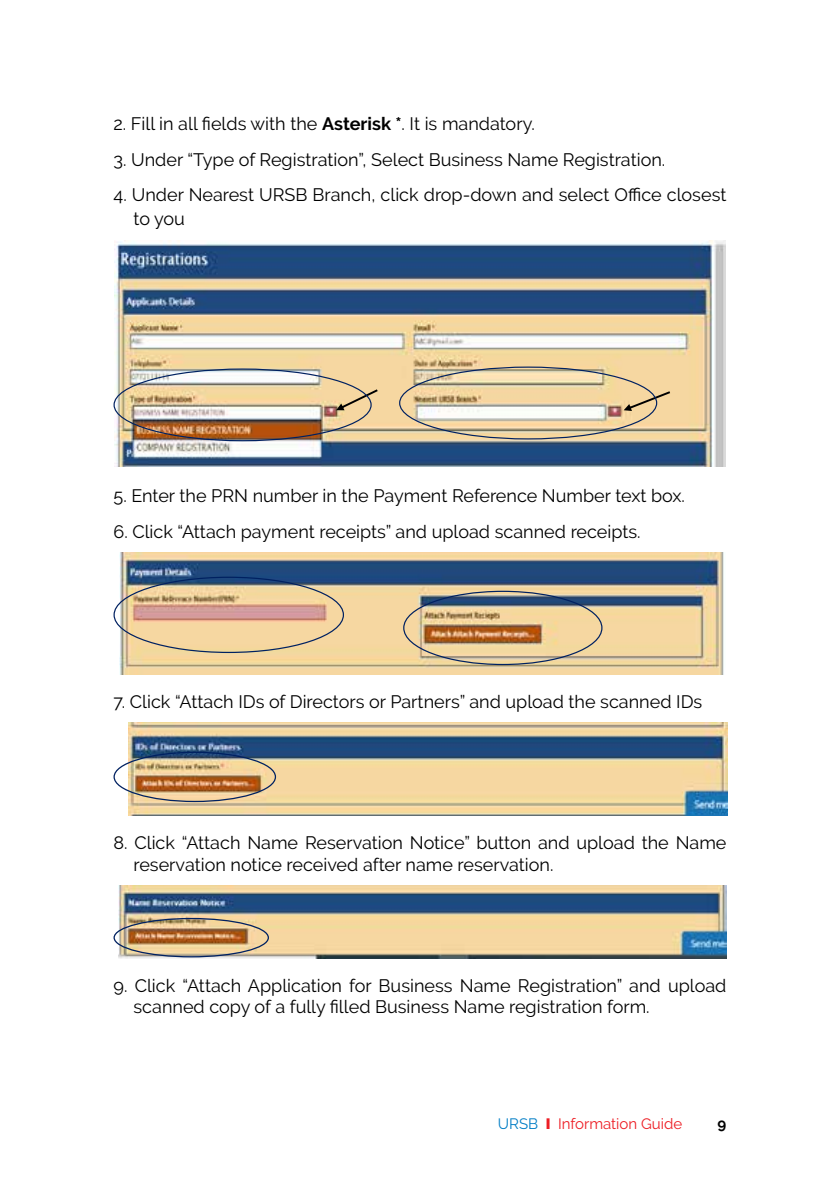
<style>
.page{position:relative;width:840px;height:1191px;background:#fff}
.page>*{position:absolute;margin:0;border:0;box-sizing:border-box;transform-origin:0 0}
.t1{font:18px/21.6px "Raleway";color:#000}
.t2{font:15px "Raleway";color:#ed1d24}
.t3{font:700 15px "Raleway";color:#000}
.s1{font-weight:700}
.s2{color:#007dc5}
.s3{font-weight:900}
</style>
<div class="page">
<img style="left:114px;top:240px;width:611px;height:227px">
<svg style="left:657px;top:391px;width:12px;height:20px"></svg>
<img style="left:113px;top:366px;width:544px;height:76px">
<img style="left:120px;top:552px;width:604px;height:122px">
<svg style="left:113px;top:576px;width:489px;height:89px;background:#c8b292"></svg>
<img style="left:129px;top:722px;width:598px;height:93px">
<div style="left:113px;top:751px;width:163px;height:51px;border:1px solid #002161;border-radius:50%"></div>
<img style="left:119px;top:885px;width:607px;height:74px">
<div style="left:113px;top:918px;width:156px;height:39px;border:1px solid #002161;border-radius:50%"></div>
<p class="t1" style="left:113px;top:113px;width:423px">2. Fill in all fields with the <span class="s1">Asterisk *</span>. It is mandatory.</p>
<p class="t1" style="left:113px;top:148px;width:553px">3. Under “Type of Registration”, Select Business Name Registration.</p>
<p class="t1" style="left:133px;top:183px;width:594px;line-height:24px;text-indent:-20px">4. Under Nearest URSB Branch, click drop-down and select Office closest to you</p>
<p class="t1" style="left:113px;top:485px;width:572px">5. Enter the PRN number in the Payment Reference Number text box.</p>
<p class="t1" style="left:113px;top:520px;width:528px">6. Click “Attach payment receipts” and upload scanned receipts.</p>
<p class="t1" style="left:113px;top:690px;width:590px">7. Click “Attach IDs of Directors or Partners” and upload the scanned IDs</p>
<p class="t1" style="left:133px;top:832px;width:594px;text-indent:-20px">8. Click “Attach Name Reservation Notice” button and upload the Name reservation notice received after name reservation.</p>
<p class="t1" style="left:133px;top:974px;width:594px;text-indent:-20px">9. Click “Attach Application for Business Name Registration” and upload scanned copy of a fully filled Business Name registration form.</p>
<p class="t2" style="left:497px;top:1115px;width:186px"><span class="s2">URSB</span> <span class="s3">I</span> Information Guide</p>
<p class="t3" style="left:717px;top:1115px;width:10px">9</p>
</div>
